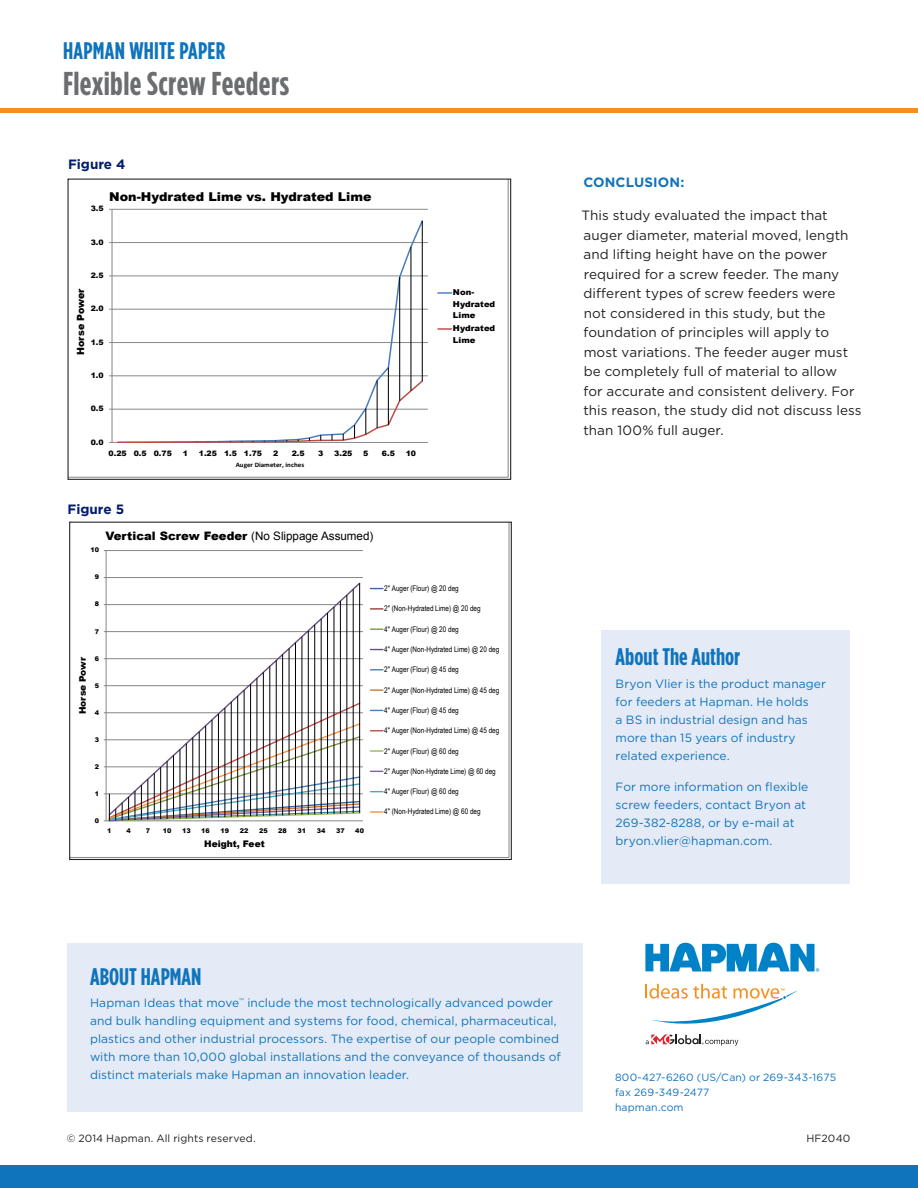
<style>
.page{position:relative;width:918px;height:1188px;background:#fff}
.page>*{position:absolute;margin:0;border:0;box-sizing:border-box;transform-origin:0 0}
.hap-H1{font:700 33px "Gotham Condensed";letter-spacing:.01em;color:#6c6d70}
.hap-Sidebar_Subhead{font:700 24px "Gotham Condensed";color:#1074bc}
.hap-eyebrow{font:700 24px "Gotham Condensed";letter-spacing:.01em;color:#1074bc}
.hap-Body_Copy{font:13.5px/19.5px "Gotham";letter-spacing:.005em;color:#231f20}
.Body_Copy{font:700 13.5px "Gotham";color:#001c70}
.hap-Body_Copy-2{font:700 13.5px "Gotham";letter-spacing:.01em;color:#1074bc}
.t1{font:900 12.15px "Arial";color:#000;scale:1.04 1}
.hap-Sidebar_Body{font:12px/18px "Gotham";letter-spacing:.005em;color:#1074bc}
.t2{font:900 11.7px "Arial";color:#000}
.hap-Address__etc{font:10.5px "Gotham";letter-spacing:.015em;color:#1074bc}
.hap-copyright{font:10.5px "Gotham";letter-spacing:.01em;color:#231f20}
.t3{font:900 9.9px "Arial";letter-spacing:-.005em;color:#000;scale:.96 1}
.t4{font:900 9.15px "Arial";color:#000}
.t5{font:900 8.1px/11.4px "Arial";color:#000;scale:1.04 1}
.t6{font:7.8px "Arial Narrow";color:#000}
.t7{font:900 7.5px "Arial";letter-spacing:-.005em;color:#000;scale:1.04 1}
.t8{font:700 6.75px "Calibri";letter-spacing:.005em;color:#000;scale:1.04 1}
.t9{font:900 6.45px "Arial";letter-spacing:.01em;color:#000}
.s1{font-weight:400}
</style>
<div class="page">
<div style="left:602px;top:630px;width:248px;height:254px;background:#e5ebf6"></div>
<hr style="left:0;top:108px;width:918px;height:4px;background:#f4901d">
<div style="left:0;top:1166px;width:918px;height:22px;background:#1074bc"></div>
<div style="left:68px;top:943px;width:516px;height:169px;background:#e5ebf6"></div>
<svg style="left:69px;top:181px;width:439px;height:296px"></svg>
<div style="left:67px;top:179px;width:444px;height:301px;border:1px solid #231f20"></div>
<svg style="left:71px;top:524px;width:438px;height:334px"></svg>
<div style="left:69px;top:522px;width:443px;height:338px;border:1px solid #231f20"></div>
<svg style="left:645px;top:943px;width:174px;height:29px"></svg>
<svg style="left:645px;top:984px;width:153px;height:62px"></svg>
<p class="hap-eyebrow" style="left:63px;top:37px;width:164px">HAPMAN WHITE PAPER</p>
<p class="hap-H1" style="left:63px;top:64px;width:228px">Flexible Screw Feeders</p>
<p class="Body_Copy" style="left:68px;top:155px;width:59px">Figure 4</p>
<p class="t1" style="left:109px;top:188px;width:254px">Non-Hydrated Lime vs. Hydrated Lime</p>
<p class="t7" style="left:91px;top:203px;width:14px">3.5</p>
<p class="t7" style="left:91px;top:237px;width:14px">3.0</p>
<p class="t7" style="left:91px;top:270px;width:14px">2.5</p>
<p class="t3" style="left:73px;top:355px;width:71px;rotate:-90deg">Horse Power</p>
<p class="t7" style="left:91px;top:303px;width:14px">2.0</p>
<p class="t7" style="left:91px;top:337px;width:14px">1.5</p>
<p class="t7" style="left:91px;top:370px;width:14px">1.0</p>
<p class="t7" style="left:91px;top:403px;width:14px">0.5</p>
<p class="t7" style="left:91px;top:437px;width:14px">0.0</p>
<p class="t7" style="left:109px;top:448px;width:62px">0.25 0.5 0.75</p>
<p class="t7" style="left:183px;top:448px;width:6px">1</p>
<p class="t7" style="left:199px;top:448px;width:62px">1.25 1.5 1.75</p>
<p class="t7" style="left:273px;top:448px;width:6px">2</p>
<p class="t7" style="left:292px;top:448px;width:14px">2.5</p>
<p class="t7" style="left:318px;top:448px;width:6px">3</p>
<p class="t7" style="left:334px;top:448px;width:19px">3.25</p>
<p class="t7" style="left:363px;top:448px;width:6px">5</p>
<p class="t7" style="left:382px;top:448px;width:14px">6.5</p>
<p class="t7" style="left:406px;top:448px;width:11px">10</p>
<p class="Body_Copy" style="left:68px;top:500px;width:58px">Figure 5</p>
<p class="t8" style="left:236px;top:460px;width:67px">Auger Diameter, inches</p>
<p class="t2" style="left:105px;top:527px;width:270px">Vertical Screw Feeder <span class="s1">(No Slippage Assumed)</span></p>
<p class="t9" style="left:91px;top:545px;width:10px">10</p>
<p class="t9" style="left:95px;top:572px;width:6px">9</p>
<p class="t5" style="left:453px;top:287px;width:42px">Non-<br>Hydrated<br>Lime</p>
<p class="t5" style="left:453px;top:323px;width:42px">Hydrated<br>Lime</p>
<p class="t4" style="left:76px;top:714px;width:59px;rotate:-90deg">Horse Powr</p>
<p class="t9" style="left:95px;top:600px;width:6px">8</p>
<p class="t9" style="left:95px;top:627px;width:6px">7</p>
<p class="t9" style="left:95px;top:654px;width:6px">6</p>
<p class="t9" style="left:95px;top:681px;width:6px">5</p>
<p class="t9" style="left:95px;top:708px;width:6px">4</p>
<p class="t9" style="left:95px;top:735px;width:6px">3</p>
<p class="t9" style="left:95px;top:762px;width:6px">2</p>
<p class="t9" style="left:95px;top:789px;width:6px">1</p>
<p class="t9" style="left:95px;top:816px;width:6px">0</p>
<p class="t9" style="left:107px;top:826px;width:6px">1</p>
<p class="t9" style="left:126px;top:826px;width:6px">4</p>
<p class="t9" style="left:146px;top:826px;width:6px">7</p>
<p class="t9" style="left:163px;top:826px;width:10px">10</p>
<p class="t9" style="left:182px;top:826px;width:10px">13</p>
<p class="t9" style="left:201px;top:826px;width:10px">16</p>
<p class="t9" style="left:221px;top:826px;width:10px">19</p>
<p class="t9" style="left:240px;top:826px;width:10px">22</p>
<p class="t9" style="left:259px;top:826px;width:10px">25</p>
<p class="t9" style="left:278px;top:826px;width:10px">28</p>
<p class="t9" style="left:298px;top:826px;width:10px">31</p>
<p class="t9" style="left:317px;top:826px;width:10px">34</p>
<p class="t9" style="left:336px;top:826px;width:10px">37</p>
<p class="t9" style="left:355px;top:826px;width:10px">40</p>
<p class="t4" style="left:204px;top:837px;width:62px">Height, Feet</p>
<p class="t6" style="left:384px;top:583px;width:76px">2" Auger (Flour) @ 20 deg</p>
<p class="t6" style="left:384px;top:603px;width:98px">2" (Non-Hydrated Lime) @ 20 deg</p>
<p class="t6" style="left:384px;top:623px;width:76px">4" Auger (Flour) @ 20 deg</p>
<p class="t6" style="left:384px;top:643px;width:117px">4" Auger (Non-Hydrated Lime) @ 20 deg</p>
<p class="t6" style="left:384px;top:664px;width:76px">2" Auger (Flour) @ 45 deg</p>
<p class="t6" style="left:384px;top:684px;width:117px">2" Auger (Non-Hydrated Lime) @ 45 deg</p>
<p class="t6" style="left:384px;top:704px;width:76px">4" Auger (Flour) @ 45 deg</p>
<p class="t6" style="left:384px;top:725px;width:117px">4" Auger (Non-Hydrated Lime) @ 45 deg</p>
<p class="t6" style="left:384px;top:745px;width:76px">2" Auger (Flour) @ 60 deg</p>
<p class="t6" style="left:384px;top:765px;width:113px">2" Auger (Non-Hydrate Lime) @ 60 deg</p>
<p class="t6" style="left:384px;top:786px;width:76px">4" Auger (Flour) @ 60 deg</p>
<p class="t6" style="left:384px;top:806px;width:98px">4" (Non-Hydrated Lime) @ 60 deg</p>
<p class="hap-Body_Copy-2" style="left:583px;top:173px;width:103px">CONCLUSION:</p>
<p class="hap-Body_Copy" style="left:581px;top:205px;width:282px">This study evaluated the impact that auger diameter, material moved, length and lifting height have on the power required for a screw feeder. The many different types of screw feeders were<br>not considered in this study, but the foundation of principles will apply to most variations. The feeder auger must be completely full of material to allow<br>for accurate and consistent delivery. For this reason, the study did not discuss less than 100% full auger.</p>
<p class="hap-Sidebar_Subhead" style="left:616px;top:643px;width:126px">About The Author</p>
<p class="hap-Sidebar_Body" style="left:616px;top:674px;width:212px">Bryon Vlier is the product manager for feeders at Hapman. He holds<br>a BS in industrial design and has more than 15 years of industry related experience.</p>
<p class="hap-Sidebar_Body" style="left:616px;top:778px;width:194px">For more information on flexible screw feeders, contact Bryon at<br>269-382-8288, or by e-mail at bryon.vlier@hapman.com.</p>
<p class="hap-Sidebar_Subhead" style="left:90px;top:962px;width:113px">ABOUT HAPMAN</p>
<p class="hap-Sidebar_Body" style="left:90px;top:994px;width:472px">Hapman Ideas that move<sup>™</sup> include the most technologically advanced powder and bulk handling equipment and systems for food, chemical, pharmaceutical, plastics and other industrial processors. The expertise of our people combined with more than 10,000 global installations and the conveyance of thousands of distinct materials make Hapman an innovation leader.</p>
<p class="hap-Address__etc" style="left:615px;top:1071px;width:223px">800-427-6260 (US/Can) or 269-343-1675</p>
<p class="hap-Address__etc" style="left:615px;top:1086px;width:96px">fax 269-349-2477</p>
<p class="hap-Address__etc" style="left:615px;top:1101px;width:70px">hapman.com</p>
<p class="hap-copyright" style="left:67px;top:1132px;width:190px">© 2014 Hapman. All rights reserved.</p>
<p class="hap-copyright" style="left:806px;top:1132px;width:46px">HF2040</p>
</div>
